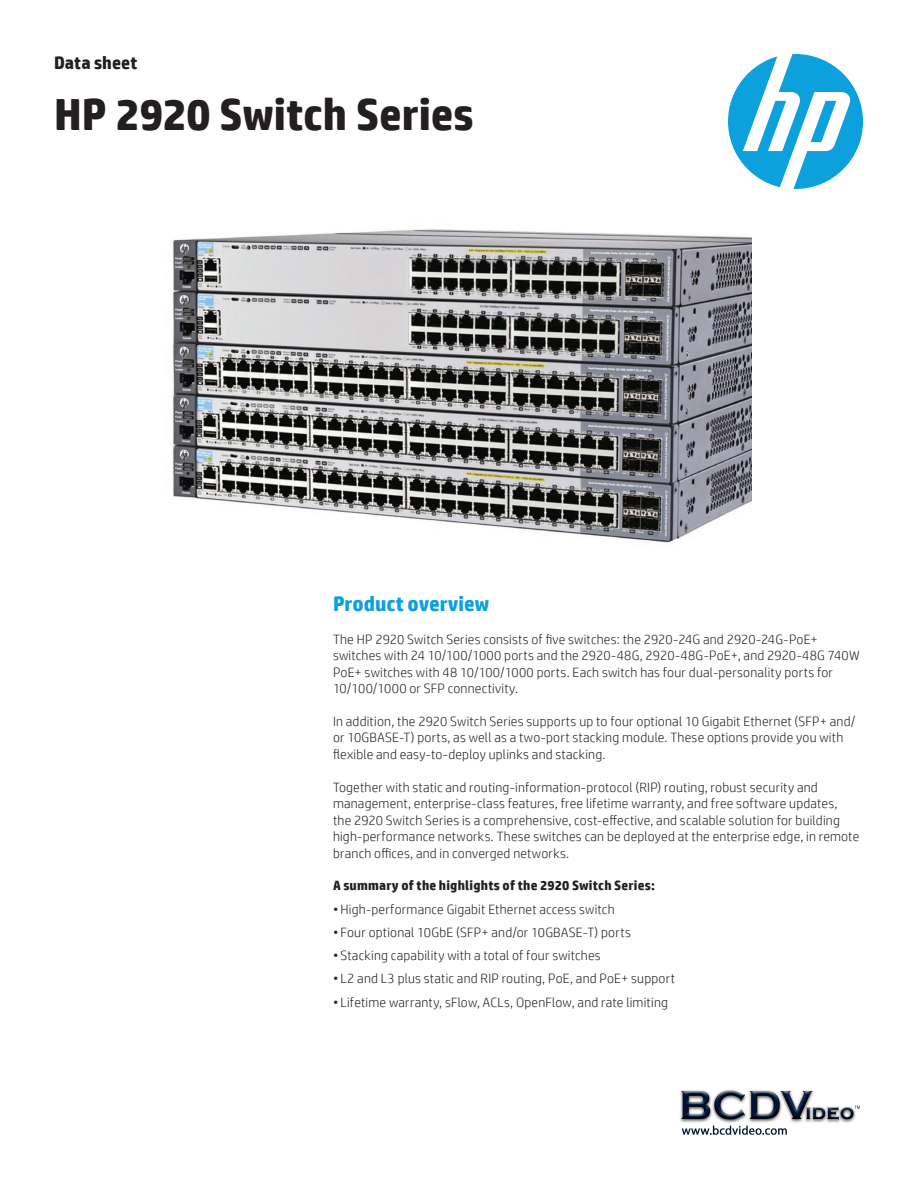
<style>
.page{position:relative;width:918px;height:1188px;background:#fff}
.page>*{position:absolute;margin:0;border:0;box-sizing:border-box;transform-origin:0 0}
.t1{font:700 45px "HP Simplified";letter-spacing:-.005em;color:#231f20}
.t2{font:700 21px "HP Simplified";letter-spacing:-.005em;color:#0ca0dd}
.t3{font:700 18px "HP Simplified";color:#231f20}
.t4{font:300 13.5px/16.5px "HP Simplified";letter-spacing:.015em;color:#231f20}
.t5{font:700 13.5px "HP Simplified";letter-spacing:.015em;color:#231f20}
</style>
<div class="page">
<svg style="left:728px;top:54px;width:135px;height:135px"></svg>
<img style="left:173px;top:229px;width:579px;height:314px">
<img style="left:680px;top:1089px;width:180px;height:46px">
<h3 class="t3" style="left:54px;top:52px;width:85px">Data sheet</h3>
<h1 class="t1" style="left:54px;top:88px;width:421px">HP 2920 Switch Series</h1>
<h2 class="t2" style="left:333px;top:591px;width:158px">Product overview</h2>
<p class="t4" style="left:333px;top:631px;width:528px">The HP 2920 Switch Series consists of five switches: the 2920-24G and 2920-24G-PoE+ switches with 24 10/100/1000 ports and the 2920-48G, 2920-48G-PoE+, and 2920-48G 740W PoE+ switches with 48 10/100/1000 ports. Each switch has four dual-personality ports for 10/100/1000 or SFP connectivity.</p>
<p class="t4" style="left:333px;top:713px;width:524px">In addition, the 2920 Switch Series supports up to four optional 10 Gigabit Ethernet (SFP+ and/ or 10GBASE-T) ports, as well as a two-port stacking module. These options provide you with flexible and easy-to-deploy uplinks and stacking.</p>
<p class="t4" style="left:333px;top:779px;width:528px">Together with static and routing-information-protocol (RIP) routing, robust security and management, enterprise-class features, free lifetime warranty, and free software updates,<br>the 2920 Switch Series is a comprehensive, cost-effective, and scalable solution for building high-performance networks. These switches can be deployed at the enterprise edge, in remote branch offices, and in converged networks.</p>
<p class="t5" style="left:333px;top:878px;width:324px">A summary of the highlights of the 2920 Switch Series:</p>
<p class="t4" style="left:333px;top:900px;width:283px">• High-performance Gigabit Ethernet access switch</p>
<p class="t4" style="left:333px;top:924px;width:299px">• Four optional 10GbE (SFP+ and/or 10GBASE-T) ports</p>
<p class="t4" style="left:333px;top:947px;width:269px">• Stacking capability with a total of four switches</p>
<p class="t4" style="left:333px;top:970px;width:344px">• L2 and L3 plus static and RIP routing, PoE, and PoE+ support</p>
<p class="t4" style="left:333px;top:993px;width:337px">• Lifetime warranty, sFlow, ACLs, OpenFlow, and rate limiting</p>
</div>
